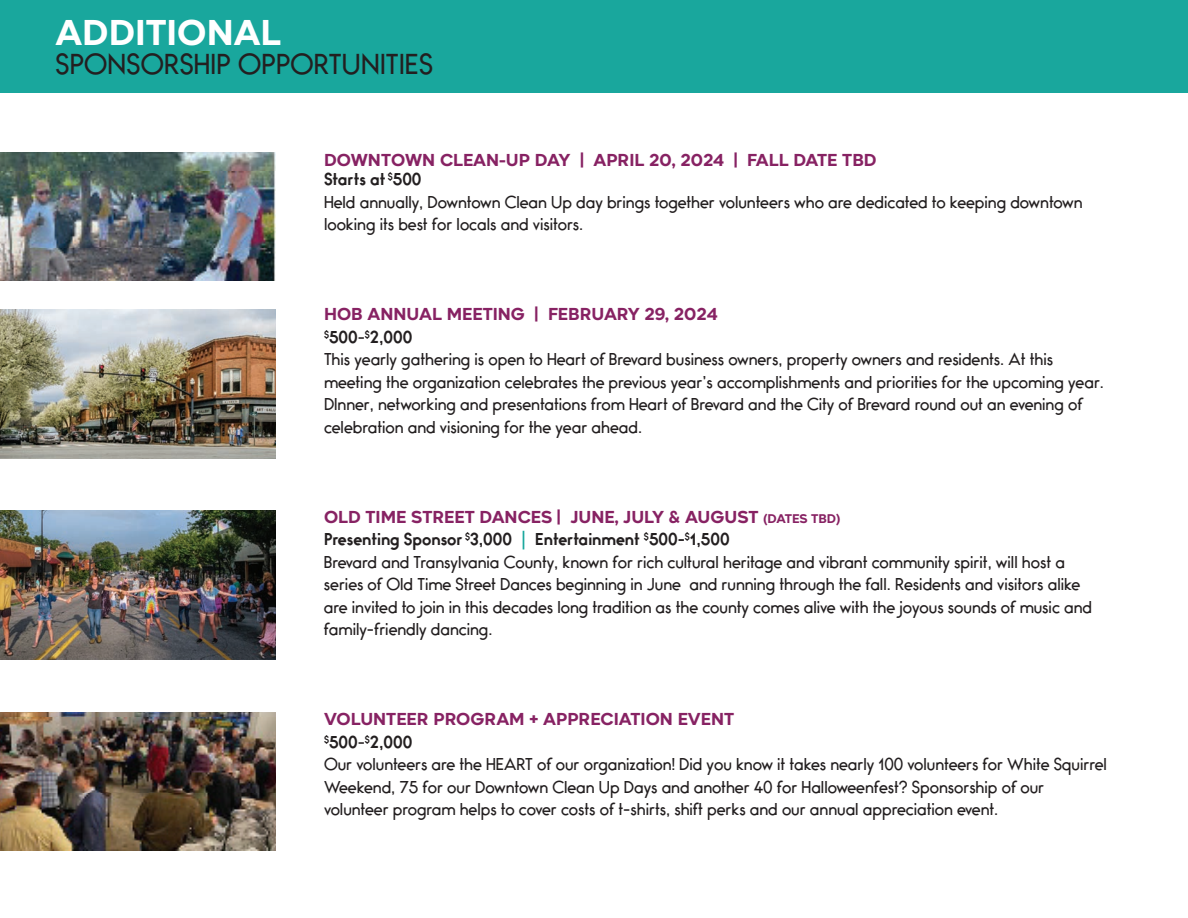
<style>
.page{position:relative;width:1188px;height:918px;background:#fff}
.page>*{position:absolute;margin:0;border:0;box-sizing:border-box;transform-origin:0 0}
.t1{font:700 34.2px "Aftika";color:#fff}
.t2{font:25.2px "Bambino";letter-spacing:.01em;color:#231f20}
.t3{font:700 16.5px "Aftika";color:#872263}
.t4{font:15px/22.5px "Bambino";color:#231f20}
.s1{font-weight:700}
.s2{font-size:12px}
.s3{font-size:16.5px;color:#19a79d}
</style>
<div class="page">
<div style="left:0;top:0;width:1188px;height:93px;background:#19a79d"></div>
<img style="left:0;top:152px;width:276px;height:129px">
<img style="left:0;top:712px;width:276px;height:138px">
<img style="left:0;top:310px;width:276px;height:149px">
<img style="left:0;top:510px;width:276px;height:149px">
<h1 class="t1" style="left:56px;top:12px;width:227px">ADDITIONAL</h1>
<h2 class="t2" style="left:56px;top:50px;width:379px">SPONSORSHIP OPPORTUNITIES</h2>
<p class="t3" style="left:324px;top:150px;width:554px">DOWNTOWN CLEAN-UP DAY | APRIL 20, 2024 | FALL DATE TBD</p>
<p class="t4" style="left:324px;top:169px;width:760px"><span class="s1">Starts at</span> <sup>$</sup><span class="s1">500<br></span>Held annually, Downtown Clean Up day brings together volunteers who are dedicated to keeping downtown looking its best for locals and visitors.</p>
<p class="t3" style="left:324px;top:304px;width:395px">HOB ANNUAL MEETING | FEBRUARY 29, 2024</p>
<p class="t4" style="left:324px;top:326px;width:782px"><sup>$</sup><span class="s1">500</span>-<sup>$</sup><span class="s1">2,000<br></span>This yearly gathering is open to Heart of Brevard business owners, property owners and residents. At this meeting the organization celebrates the previous year’s accomplishments and priorities for the upcoming year.<br>DInner, networking and presentations from Heart of Brevard and the City of Brevard round out an evening of celebration and visioning for the year ahead.</p>
<p class="t3" style="left:324px;top:507px;width:518px">OLD TIME STREET DANCES | JUNE, JULY &amp; AUGUST <span class="s2">(DATES TBD)</span></p>
<p class="t4" style="left:324px;top:529px;width:770px"><span class="s1">Presenting Sponsor</span> <sup>$</sup><span class="s1">3,000</span> <span class="s3">|</span> <span class="s1">Entertainment</span> <sup>$</sup><span class="s1">500-</span><sup>$</sup><span class="s1">1,500<br></span>Brevard and Transylvania County, known for rich cultural heritage and vibrant community spirit, will host a series of Old Time Street Dances beginning in June and running through the fall. Residents and visitors alike are invited to join in this decades long tradition as the county comes alive with the joyous sounds of music and family-friendly dancing.</p>
<p class="t3" style="left:324px;top:709px;width:412px">VOLUNTEER PROGRAM + APPRECIATION EVENT</p>
<p class="t4" style="left:324px;top:731px;width:784px"><sup>$</sup><span class="s1">500</span>-<sup>$</sup><span class="s1">2,000<br></span>Our volunteers are the HEART of our organization! Did you know it takes nearly 100 volunteers for White Squirrel Weekend, 75 for our Downtown Clean Up Days and another 40 for Halloweenfest? Sponsorship of our volunteer program helps to cover costs of t-shirts, shift perks and our annual appreciation event.</p>
</div>
